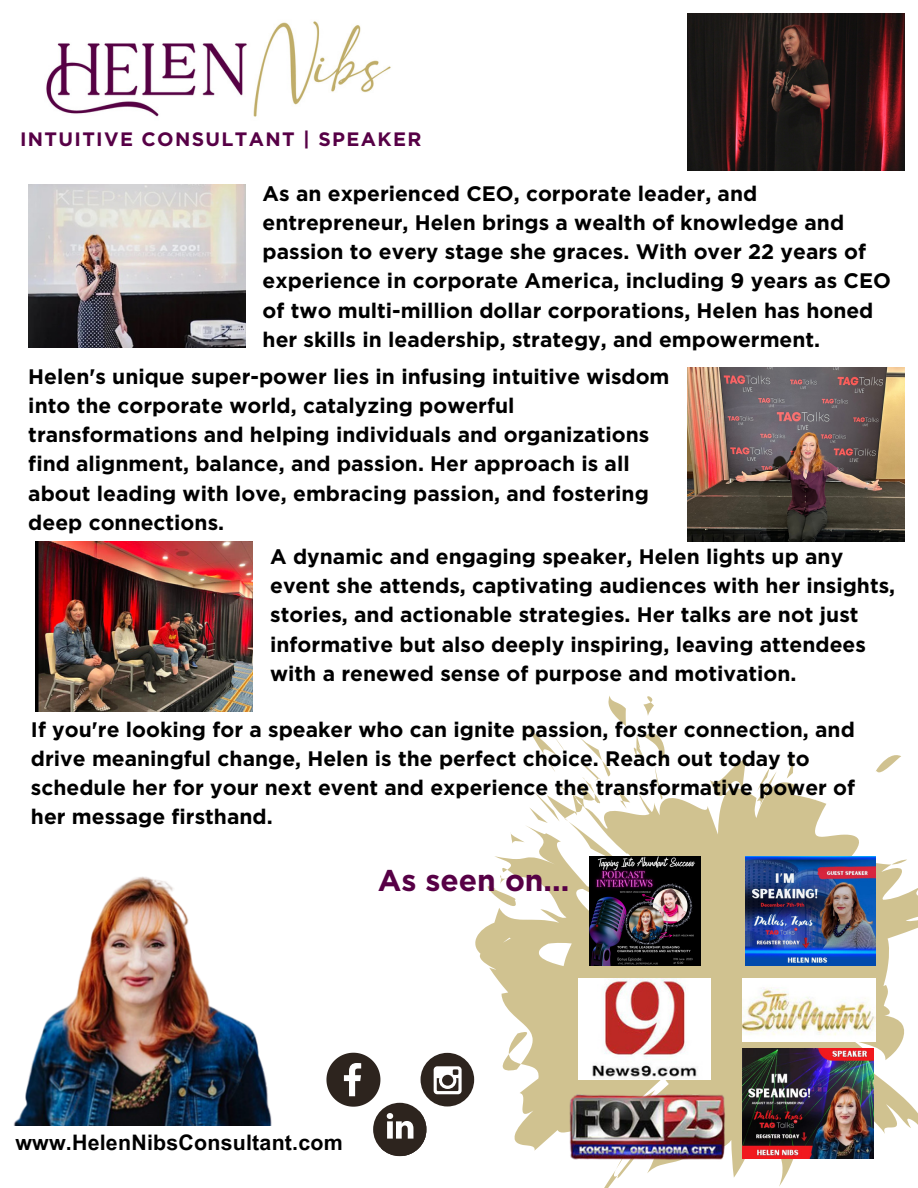
<style>
.page{position:relative;width:918px;height:1188px;background:#fff}
.page>*{position:absolute;margin:0;border:0;box-sizing:border-box;transform-origin:0 0}
.t1{font:700 30px "Gotham";color:#570046}
.t2{font:700 21.3px "Arial MT Pro";letter-spacing:.01em;color:#000}
.t3{font:700 21px/29.2px "Gotham";color:#000}
.t4{font:700 19.35px "Gotham";letter-spacing:.07em;color:#570046}
</style>
<div class="page">
<svg style="left:888px;top:755px;width:13px;height:3px"></svg>
<svg style="left:528px;top:696px;width:137px;height:62px"></svg>
<svg style="left:475px;top:758px;width:443px;height:429px"></svg>
<svg style="left:510px;top:832px;width:15px;height:12px"></svg>
<svg style="left:482px;top:867px;width:40px;height:40px"></svg>
<svg style="left:787px;top:758px;width:6px;height:21px"></svg>
<svg style="left:757px;top:767px;width:20px;height:40px"></svg>
<img style="left:578px;top:978px;width:133px;height:101px">
<img style="left:589px;top:857px;width:111px;height:109px">
<img style="left:568px;top:1079px;width:168px;height:93px">
<div style="left:421px;top:1053px;width:53px;height:53px;background:#2d241e;border-radius:50%"></div>
<svg style="left:326px;top:1053px;width:136px;height:104px"></svg>
<img style="left:742px;top:978px;width:134px;height:63px">
<img style="left:46px;top:21px;width:345px;height:96px">
<img style="left:742px;top:1048px;width:132px;height:110px">
<img style="left:746px;top:857px;width:129px;height:109px">
<img style="left:687px;top:14px;width:217px;height:156px">
<img style="left:687px;top:367px;width:217px;height:174px">
<img style="left:36px;top:542px;width:217px;height:170px">
<img style="left:13px;top:876px;width:259px;height:250px">
<img style="left:28px;top:185px;width:217px;height:163px">
<p class="t4" style="left:20px;top:128px;width:403px">INTUITIVE CONSULTANT | SPEAKER</p>
<p class="t3" style="left:263px;top:178px;width:630px">As an experienced CEO, corporate leader, and entrepreneur, Helen brings a wealth of knowledge and passion to every stage she graces. With over 22 years of experience in corporate America, including 9 years as CEO of two multi-million dollar corporations, Helen has honed her skills in leadership, strategy, and empowerment.</p>
<p class="t3" style="left:28px;top:361px;width:643px">Helen's unique super-power lies in infusing intuitive wisdom into the corporate world, catalyzing powerful transformations and helping individuals and organizations find alignment, balance, and passion. Her approach is all about leading with love, embracing passion, and fostering deep connections.</p>
<p class="t3" style="left:270px;top:541px;width:627px">A dynamic and engaging speaker, Helen lights up any event she attends, captivating audiences with her insights, stories, and actionable strategies. Her talks are not just informative but also deeply inspiring, leaving attendees with a renewed sense of purpose and motivation.</p>
<h1 class="t3" style="left:31px;top:714px;width:826px">If you're looking for a speaker who can ignite passion, foster connection, and drive meaningful change, Helen is the perfect choice. Reach out today to schedule her for your next event and experience the transformative power of her message firsthand.</h1>
<p class="t1" style="left:378px;top:863px;width:193px">As seen on...</p>
<p class="t2" style="left:15px;top:1134px;width:329px">www.HelenNibsConsultant.com</p>
</div>
